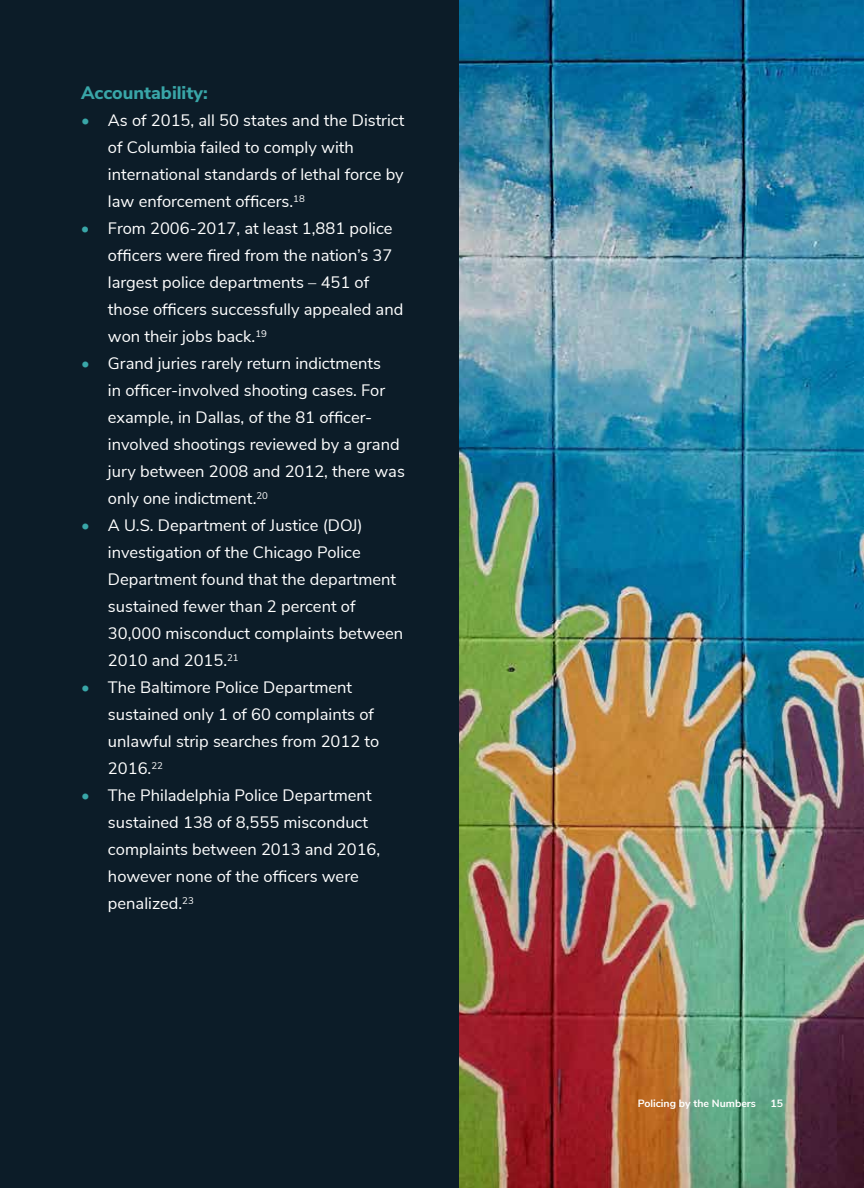
<style>
.page{position:relative;width:864px;height:1188px;background:#0c1c28}
.page>*{position:absolute;margin:0;border:0;box-sizing:border-box;transform-origin:0 0}
.t1{font:800 18px "Nunito Sans";color:#39a6a8}
.t2{font:16.5px/27px "Nunito Sans";color:#fff}
.t3{font:700 10.5px "Nunito Sans";color:#fff}
.s1{color:#39a6a8}
</style>
<div class="page">
<img style="left:459px;top:0;width:405px;height:1188px">
<p class="t1" style="left:81px;top:80px;width:128px">Accountability:</p>
<p class="t2" style="left:108px;top:106px;width:298px;text-indent:-27px"><span class="s1">•</span> As of 2015, all 50 states and the District of Columbia failed to comply with international standards of lethal force by law enforcement officers.<sup>18</sup></p>
<p class="t2" style="left:108px;top:214px;width:297px;text-indent:-27px"><span class="s1">•</span> From 2006-2017, at least 1,881 police officers were fired from the nation’s 37 largest police departments – 451 of those officers successfully appealed and won their jobs back.<sup>19</sup></p>
<p class="t2" style="left:108px;top:349px;width:298px;text-indent:-27px"><span class="s1">•</span> Grand juries rarely return indictments<br>in officer-involved shooting cases. For example, in Dallas, of the 81 officer&shy;involved shootings reviewed by a grand jury between 2008 and 2012, there was only one indictment.<sup>20</sup></p>
<p class="t2" style="left:108px;top:511px;width:297px;text-indent:-27px"><span class="s1">•</span> A U.S. Department of Justice (DOJ) investigation of the Chicago Police Department found that the department sustained fewer than 2 percent of 30,000 misconduct complaints between 2010 and 2015.<sup>21</sup></p>
<p class="t2" style="left:108px;top:673px;width:273px;text-indent:-27px"><span class="s1">•</span> The Baltimore Police Department sustained only 1 of 60 complaints of unlawful strip searches from 2012 to<br>2016.<sup>22</sup></p>
<p class="t2" style="left:108px;top:781px;width:274px;text-indent:-27px"><span class="s1">•</span> The Philadelphia Police Department sustained 138 of 8,555 misconduct complaints between 2013 and 2016, however none of the officers were penalized.<sup>23</sup></p>
<p class="t3" style="left:638px;top:1096px;width:120px">Policing by the Numbers</p>
<p class="t3" style="left:770px;top:1096px;width:14px">15</p>
</div>
